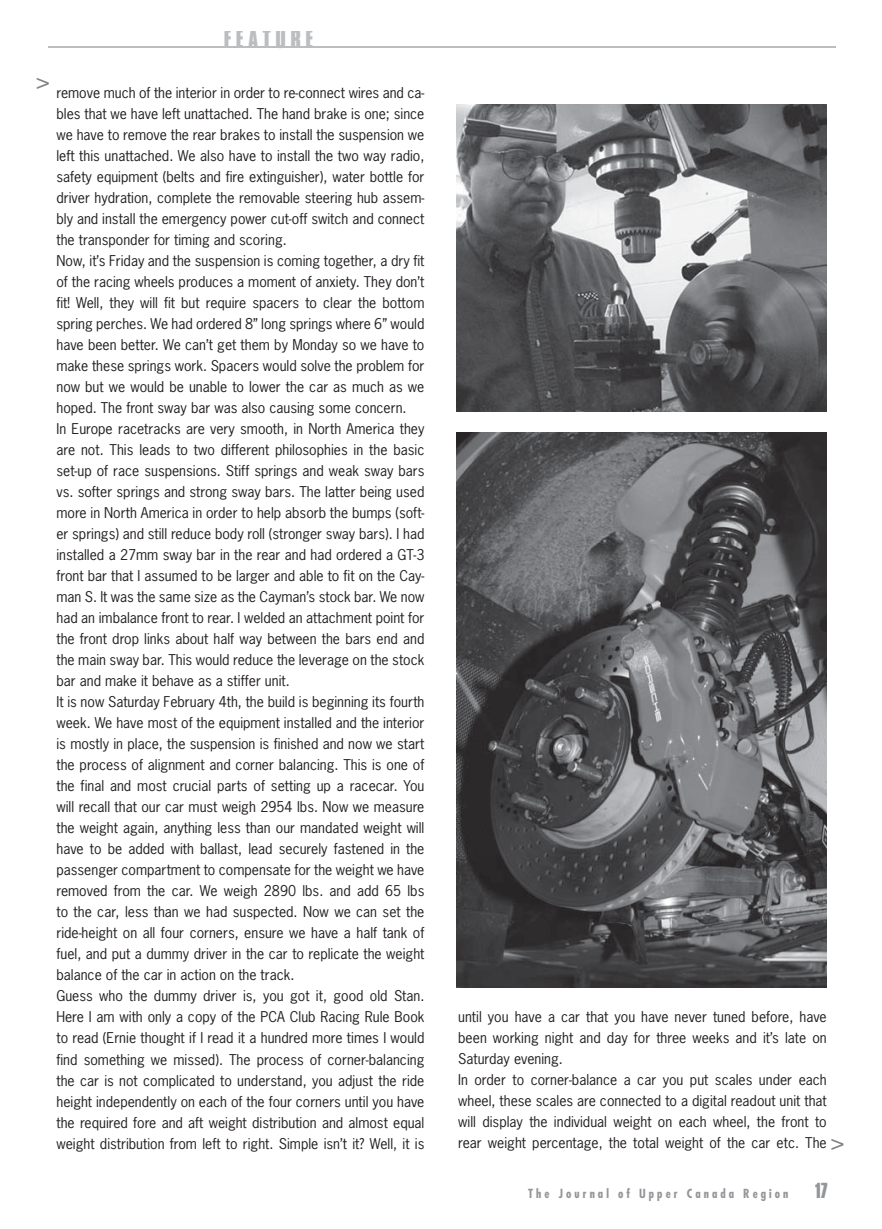
<style>
.page{position:relative;width:882px;height:1229px;background:#fff}
.page>*{position:absolute;margin:0;border:0;box-sizing:border-box;transform-origin:0 0}
.t1{font:700 22.75px "Compacta BT";letter-spacing:.2em;color:#bbbdbf}
.t2{font:21px "Helvetica";color:#808284}
.t3{font:14px/21px "News Gothic Std";color:#231f20}
.t4{font:700 condensed 12.25px "Futura";letter-spacing:.25em;color:#939598}
.s1{font-family:"Compacta Bold Plain";font-weight:400;font-stretch:normal;font-size:22.75px}
</style>
<div class="page">
<hr style="left:49px;top:46px;width:787px;height:2px;background:#bbbdbf">
<img style="left:457px;top:104px;width:370px;height:307px">
<img style="left:457px;top:432px;width:370px;height:555px">
<h1 class="t1" style="left:224px;top:28px;width:91px">FEATURE</h1>
<h2 class="t2" style="left:37px;top:73px;width:14px">&gt;</h2>
<p class="t3" style="left:56px;top:83px;width:369px">remove much of the interior in order to re-connect wires and ca&shy;bles that we have left unattached. The hand brake is one; since we have to remove the rear brakes to install the suspension we left this unattached. We also have to install the two way radio, safety equipment (belts and fire extinguisher), water bottle for driver hydration, complete the removable steering hub assem&shy;bly and install the emergency power cut-off switch and connect the transponder for timing and scoring.<br>Now, it’s Friday and the suspension is coming together, a dry fit of the racing wheels produces a moment of anxiety. They don’t fit! Well, they will fit but require spacers to clear the bottom spring perches. We had ordered 8” long springs where 6” would have been better. We can’t get them by Monday so we have to make these springs work. Spacers would solve the problem for now but we would be unable to lower the car as much as we hoped. The front sway bar was also causing some concern.<br>In Europe racetracks are very smooth, in North America they are not. This leads to two different philosophies in the basic set-up of race suspensions. Stiff springs and weak sway bars vs. softer springs and strong sway bars. The latter being used more in North America in order to help absorb the bumps (soft&shy;er springs) and still reduce body roll (stronger sway bars). I had installed a 27mm sway bar in the rear and had ordered a GT-3 front bar that I assumed to be larger and able to fit on the Cay&shy;man S. It was the same size as the Cayman’s stock bar. We now had an imbalance front to rear. I welded an attachment point for the front drop links about half way between the bars end and the main sway bar. This would reduce the leverage on the stock bar and make it behave as a stiffer unit.<br>It is now Saturday February 4th, the build is beginning its fourth week. We have most of the equipment installed and the interior is mostly in place, the suspension is finished and now we start the process of alignment and corner balancing. This is one of the final and most crucial parts of setting up a racecar. You will recall that our car must weigh 2954 lbs. Now we measure the weight again, anything less than our mandated weight will have to be added with ballast, lead securely fastened in the passenger compartment to compensate for the weight we have removed from the car. We weigh 2890 lbs. and add 65 lbs to the car, less than we had suspected. Now we can set the ride-height on all four corners, ensure we have a half tank of fuel, and put a dummy driver in the car to replicate the weight balance of the car in action on the track.<br>Guess who the dummy driver is, you got it, good old Stan.<br>Here I am with only a copy of the PCA Club Racing Rule Book to read (Ernie thought if I read it a hundred more times I would find something we missed). The process of corner-balancing the car is not complicated to understand, you adjust the ride height independently on each of the four corners until you have the required fore and aft weight distribution and almost equal weight distribution from left to right. Simple isn’t it? Well, it is</p>
<p class="t3" style="left:458px;top:1007px;width:370px">until you have a car that you have never tuned before, have been working night and day for three weeks and it’s late on Saturday evening.<br>In order to corner-balance a car you put scales under each wheel, these scales are connected to a digital readout unit that will display the individual weight on each wheel, the front to rear weight percentage, the total weight of the car etc. The</p>
<h2 class="t2" style="left:832px;top:1133px;width:14px">&gt;</h2>
<p class="t4" style="left:528px;top:1187px;width:301px">The Journal of Upper Canada Region <span class="s1">17</span></p>
</div>
